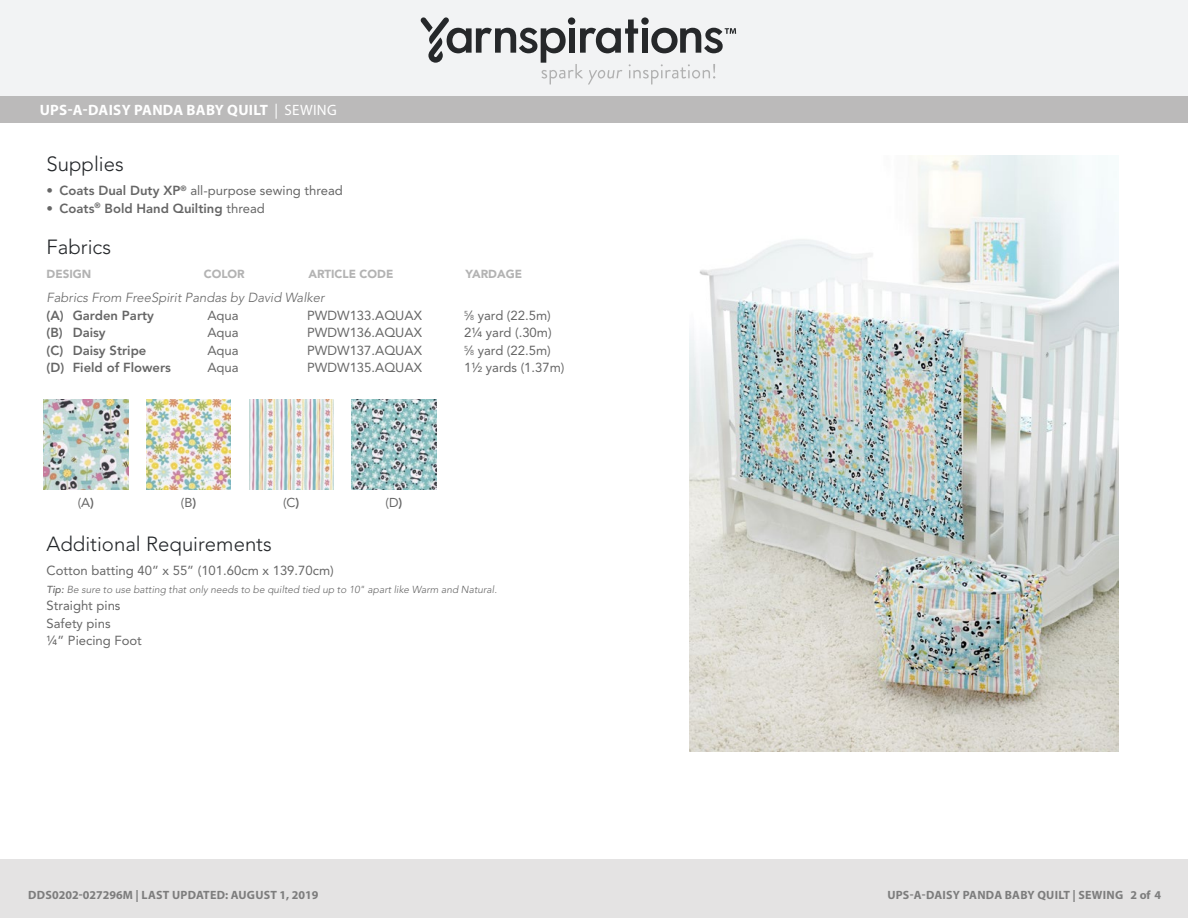
<style>
.page{position:relative;width:1188px;height:918px;background:#fff}
.page>*{position:absolute;margin:0;border:0;box-sizing:border-box;transform-origin:0 0}
.t1{font:300 20.4px "Avenir LT Std";color:#232629}
.Head{font:700 15px "Myriad Pro";letter-spacing:.02em;color:#fff}
.t2{font:13.05px/17.4px "Avenir LT Std";color:#666}
.t3{font:800 13.05px "Avenir LT Std";color:#666}
.t4{font:italic 300 13.05px/17.4px "Avenir LT Std";color:#666}
.t5{font:12.9px "Avenir LT Std";color:#666}
.t6{font:700 12px "Myriad Pro";letter-spacing:.02em;color:#7d7d7d}
.t7{font:900 11.7px "Avenir LT Std";color:#b3b3b3}
.t8{font:italic 300 10.2px "Avenir LT Std";color:#666}
.s1{font-weight:400}
.s2{font-weight:800}
.s3{font-weight:800;font-style:normal}
.s4{font-size:7.2px}
.s5{font-weight:500}
</style>
<div class="page">
<div style="left:0;top:0;width:1188px;height:98px;background:#f2f3f4"></div>
<svg style="left:421px;top:17px;width:315px;height:68px"></svg>
<div style="left:0;top:96px;width:1188px;height:27px;background:#bbbaba"></div>
<img style="left:44px;top:399px;width:84px;height:91px">
<img style="left:147px;top:399px;width:84px;height:91px">
<img style="left:249px;top:399px;width:84px;height:91px">
<img style="left:352px;top:399px;width:84px;height:91px">
<img style="left:690px;top:156px;width:428px;height:595px">
<div style="left:0;top:860px;width:1188px;height:58px;background:#e4e3e3"></div>
<p class="Head" style="left:40px;top:100px;width:299px">UPS-A-DAISY PANDA BABY QUILT <span class="s1">| SEWING</span></p>
<p class="t1" style="left:47px;top:152px;width:79px">Supplies</p>
<p class="t2" style="left:47px;top:182px;width:298px"><span class="s2">• Coats Dual Duty XP</span><sup>®</sup> all-purpose sewing thread</p>
<p class="t3" style="left:47px;top:201px;width:220px">• Coats<sup>®</sup> Bold Hand Quilting <span class="s1">thread</span></p>
<p class="t1" style="left:47px;top:235px;width:66px">Fabrics</p>
<p class="t7" style="left:47px;top:267px;width:46px">DESIGN</p>
<p class="t7" style="left:204px;top:267px;width:43px">COLOR</p>
<p class="t7" style="left:308px;top:267px;width:86px">ARTICLE CODE</p>
<p class="t7" style="left:466px;top:267px;width:58px">YARDAGE</p>
<p class="t4" style="left:47px;top:289px;width:279px">Fabrics From FreeSpirit Pandas by David Walker <span class="s3">(A) Garden Party</span></p>
<p class="t2" style="left:207px;top:307px;width:33px">Aqua</p>
<p class="t2" style="left:307px;top:307px;width:116px">PWDW133.AQUAX</p>
<p class="t2" style="left:464px;top:307px;width:88px"><sup>5</sup>⁄<span class="s4">8</span> yard (22.5m)</p>
<p class="t3" style="left:47px;top:325px;width:61px">(B) Daisy</p>
<p class="t2" style="left:207px;top:324px;width:33px">Aqua</p>
<p class="t2" style="left:307px;top:324px;width:116px">PWDW136.AQUAX</p>
<p class="t2" style="left:464px;top:324px;width:89px">2¼ yard (.30m)</p>
<p class="t3" style="left:47px;top:342px;width:101px">(C) Daisy Stripe</p>
<p class="t2" style="left:207px;top:342px;width:33px">Aqua</p>
<p class="t2" style="left:307px;top:342px;width:116px">PWDW137.AQUAX</p>
<p class="t2" style="left:464px;top:342px;width:88px"><sup>5</sup>⁄<span class="s4">8</span> yard (22.5m)</p>
<p class="t3" style="left:47px;top:360px;width:126px">(D) Field of Flowers</p>
<p class="t2" style="left:207px;top:359px;width:33px">Aqua</p>
<p class="t2" style="left:307px;top:359px;width:116px">PWDW135.AQUAX</p>
<p class="t2" style="left:464px;top:359px;width:102px">1½ yards (1.37m)</p>
<p class="t5" style="left:78px;top:495px;width:18px">(A<span class="s2">)</span></p>
<p class="t5" style="left:181px;top:495px;width:17px">(B<span class="s2">)</span></p>
<p class="t5" style="left:283px;top:495px;width:18px">(C<span class="s2">)</span></p>
<p class="t5" style="left:385px;top:495px;width:18px">(D<span class="s2">)</span></p>
<p class="t1" style="left:47px;top:532px;width:227px">Additional Requirements</p>
<p class="t2" style="left:47px;top:562px;width:289px">Cotton batting 40” x 55” (101.60cm x 139.70cm)</p>
<p class="t8" style="left:47px;top:583px;width:452px"><span class="s5">Tip:</span> Be sure to use batting that only needs to be quilted tied up to 10" apart like Warm and Natural.</p>
<p class="t2" style="left:47px;top:597px;width:97px">Straight pins<br>Safety pins<br>¼” Piecing Foot</p>
<p class="t6" style="left:28px;top:887px;width:292px">DDS0202-027296M | LAST UPDATED: AUGUST 1, 2019</p>
<p class="t6" style="left:887px;top:887px;width:275px">UPS-A-DAISY PANDA BABY QUILT | SEWING 2 of 4</p>
</div>
